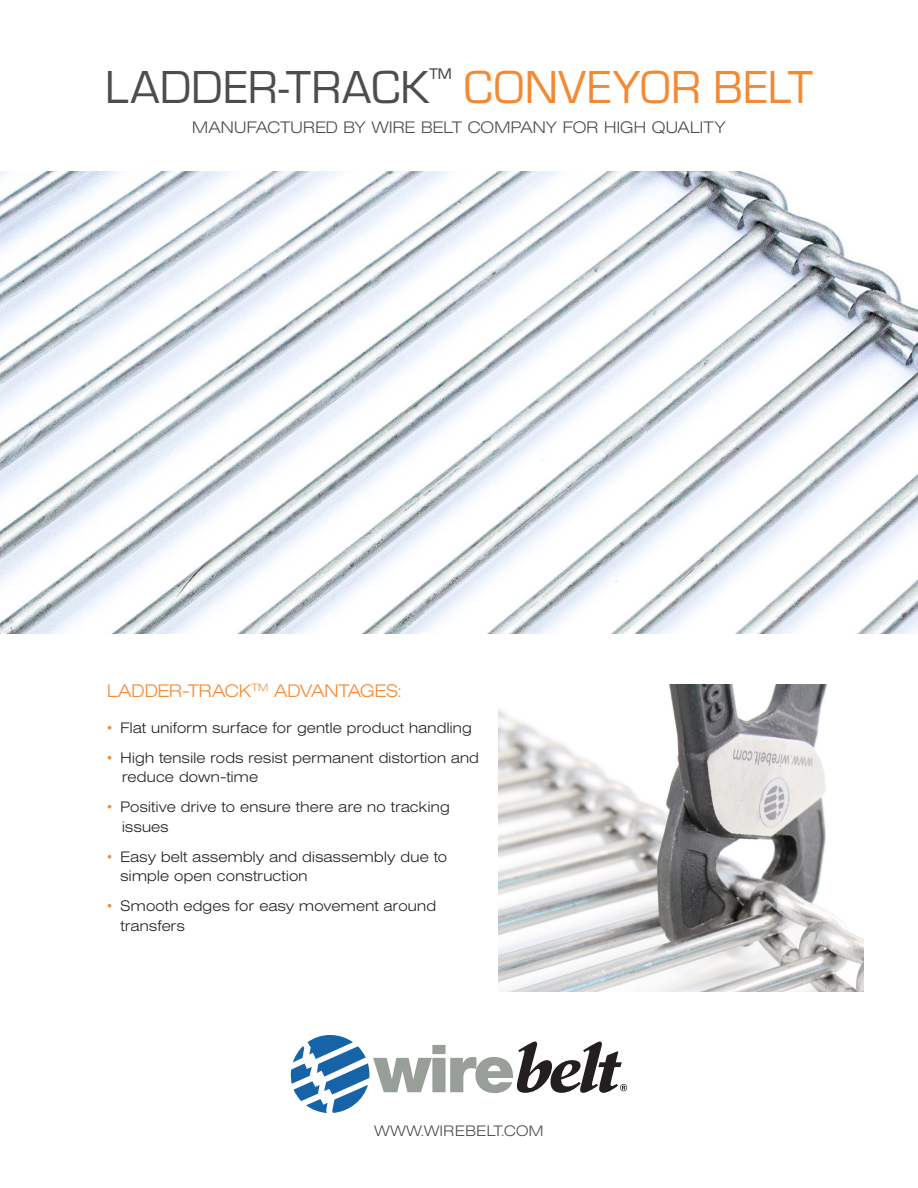
<style>
.page{position:relative;width:918px;height:1188px;background:#fff}
.page>*{position:absolute;margin:0;border:0;box-sizing:border-box;transform-origin:0 0}
.t1{font:48px "Eurostile";color:#4d4d4e}
.t2{font:200 18px "Helvetica Extended BQ";letter-spacing:-.01em;color:#f58932}
.t3{font:200 16.5px "Helvetica Extended BQ";letter-spacing:.005em;color:#4b4c4c}
.t4{font:200 15px/19.5px "Helvetica Extended BQ";letter-spacing:.015em;color:#231f20}
.t5{font:200 15px "Helvetica Extended BQ";letter-spacing:.02em;color:#4b4c4c}
.s1{color:#f58932}
</style>
<div class="page">
<img style="left:499px;top:684px;width:365px;height:308px">
<img style="left:0;top:171px;width:918px;height:463px">
<svg style="left:291px;top:1035px;width:336px;height:78px"></svg>
<p class="t1" style="left:105px;top:54px;width:709px">LADDER-TRACK<sup>™</sup> <span class="s1">CONVEYOR BELT</span></p>
<p class="t3" style="left:192px;top:117px;width:535px">MANUFACTURED BY WIRE BELT COMPANY FOR HIGH QUALITY</p>
<p class="t2" style="left:107px;top:680px;width:296px">LADDER-TRACK<sup>TM</sup> ADVANTAGES:</p>
<p class="t4" style="left:107px;top:718px;width:366px"><span class="s1">•</span> Flat uniform surface for gentle product handling</p>
<p class="t4" style="left:122px;top:748px;width:358px;text-indent:-15px"><span class="s1">•</span> High tensile rods resist permanent distortion and reduce down-time</p>
<p class="t4" style="left:122px;top:797px;width:329px;text-indent:-15px"><span class="s1">•</span> Positive drive to ensure there are no tracking issues</p>
<p class="t4" style="left:121px;top:847px;width:328px;text-indent:-13px"><span class="s1">•</span> Easy belt assembly and disassembly due to simple open construction</p>
<p class="t4" style="left:121px;top:896px;width:317px;text-indent:-13px"><span class="s1">•</span> Smooth edges for easy movement around transfers</p>
<p class="t5" style="left:374px;top:1122px;width:171px">WWW.WIREBELT.COM</p>
</div>
